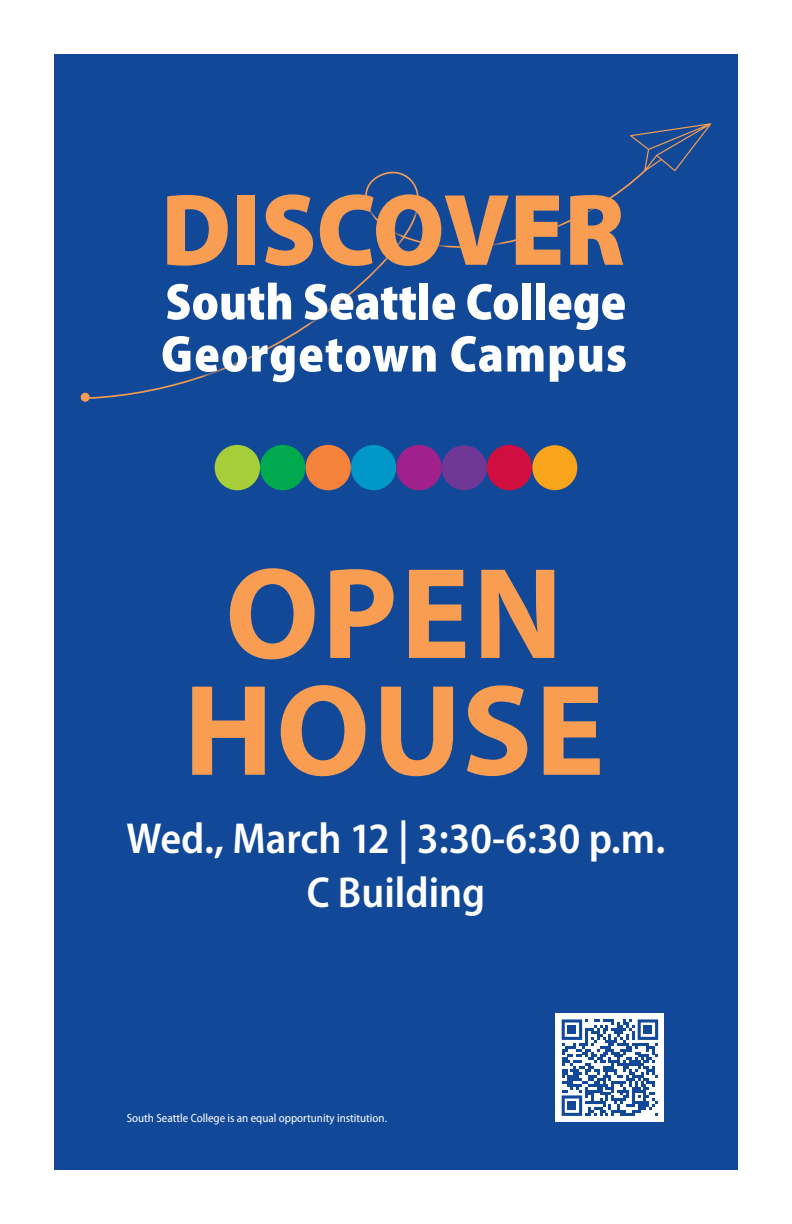
<style>
.page{position:relative;width:792px;height:1224px;background:#fff}
.page>*{position:absolute;margin:0;border:0;box-sizing:border-box;transform-origin:0 0}
.t1{font:900 102.7px "Myriad Pro";color:#f89d51;scale:.96 1}
.t2{font:900 semi-condensed 52.1px "Myriad Pro";letter-spacing:.01em;color:#fff;scale:.96 1}
.bulleted_Body{font:600 semi-condensed 43.5px "Myriad Pro";color:#fff}
.bulleted_Body-2{font:semi-condensed 12px "Myriad Pro";color:#fff}
</style>
<div class="page">
<div style="left:54px;top:54px;width:684px;height:1116px;background:#114998"></div>
<div style="left:351px;top:445px;width:45px;height:45px;background:#0096c7;border-radius:50%"></div>
<div style="left:305px;top:445px;width:46px;height:45px;background:#f4823a;border-radius:50%"></div>
<div style="left:215px;top:445px;width:45px;height:45px;background:#a6ce39;border-radius:50%"></div>
<div style="left:260px;top:445px;width:45px;height:45px;background:#00a94e;border-radius:50%"></div>
<div style="left:442px;top:445px;width:45px;height:45px;background:#703896;border-radius:50%"></div>
<div style="left:487px;top:445px;width:45px;height:45px;background:#d10e40;border-radius:50%"></div>
<div style="left:532px;top:445px;width:45px;height:45px;background:#f9a51b;border-radius:50%"></div>
<div style="left:396px;top:445px;width:46px;height:45px;background:#a0218c;border-radius:50%"></div>
<svg style="left:192px;top:685px;width:408px;height:91px"></svg>
<svg style="left:230px;top:568px;width:324px;height:91px"></svg>
<svg style="left:630px;top:123px;width:81px;height:49px"></svg>
<svg style="left:80px;top:392px;width:10px;height:10px"></svg>
<div style="left:556px;top:1014px;width:108px;height:108px;background:#fff"></div>
<svg style="left:562px;top:1019px;width:96px;height:97px"></svg>
<div style="left:568px;top:1025px;width:8px;height:9px;background:#114998"></div>
<div style="left:644px;top:1025px;width:8px;height:9px;background:#114998"></div>
<div style="left:568px;top:1101px;width:8px;height:9px;background:#114998"></div>
<p class="t1" style="left:161px;top:162px;width:485px">DISCOVER</p>
<p class="t2" style="left:165px;top:268px;width:482px">South Seattle College</p>
<p class="t2" style="left:161px;top:320px;width:487px">Georgetown Campus</p>
<p class="bulleted_Body" style="left:127px;top:811px;width:540px">Wed., March 12 | 3:30-6:30 p.m.</p>
<p class="bulleted_Body" style="left:307px;top:865px;width:180px">C Building</p>
<p class="bulleted_Body-2" style="left:127px;top:1110px;width:262px">South Seattle College is an equal opportunity institution.</p>
</div>
